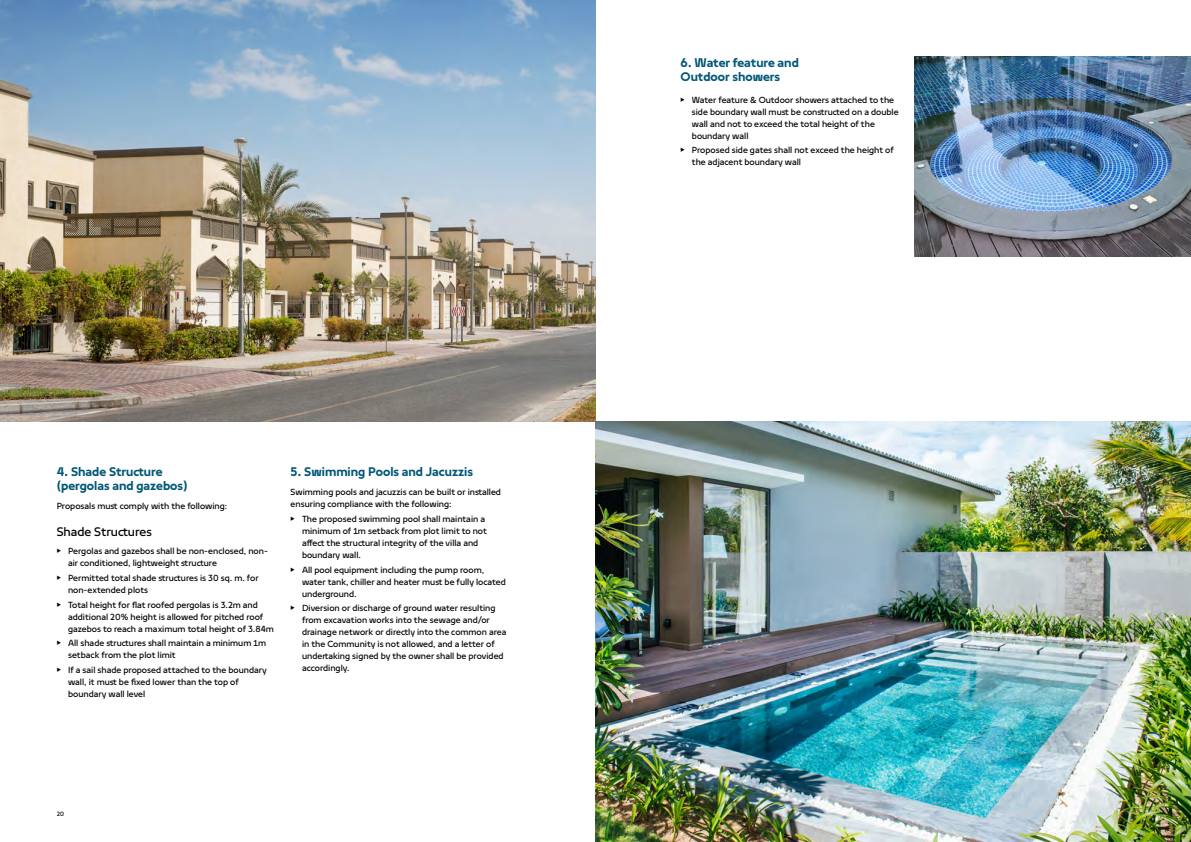
<style>
.page{position:relative;width:1191px;height:842px;background:#fff}
.page>*{position:absolute;margin:0;border:0;box-sizing:border-box;transform-origin:0 0}
.t1{font:700 14px/14px "Nakheel Text";color:#005776}
.t2{font:14px "Nakheel Text";color:#000}
.t3{font:10px/12px "Nakheel Text";color:#000}
.t4{font:7px "Nakheel Text";color:#000}
</style>
<div class="page">
<img style="left:0;top:0;width:595px;height:421px">
<img style="left:595px;top:421px;width:596px;height:421px">
<img style="left:914px;top:57px;width:277px;height:200px">
<h1 class="t1" style="left:57px;top:464px;width:132px">4. Shade Structure (pergolas and gazebos)</h1>
<p class="t3" style="left:57px;top:499px;width:172px">Proposals must comply with the following:</p>
<h1 class="t2" style="left:57px;top:522px;width:97px">Shade Structures</h1>
<p class="t3" style="left:68px;top:545px;width:201px;text-indent:-11px">▶ Pergolas and gazebos shall be non-enclosed, non&shy;air conditioned, lightweight structure</p>
<p class="t3" style="left:68px;top:571px;width:192px;text-indent:-11px">▶ Permitted total shade structures is 30 sq. m. for non-extended plots</p>
<p class="t3" style="left:68px;top:598px;width:207px;text-indent:-11px">▶ Total height for flat roofed pergolas is 3.2m and additional 20% height is allowed for pitched roof gazebos to reach a maximum total height of 3.84m</p>
<p class="t3" style="left:68px;top:637px;width:200px;text-indent:-11px">▶ All shade structures shall maintain a minimum 1m setback from the plot limit</p>
<p class="t3" style="left:68px;top:664px;width:200px;text-indent:-11px">▶ If a sail shade proposed attached to the boundary wall, it must be fixed lower than the top of boundary wall level</p>
<h1 class="t1" style="left:291px;top:464px;width:184px">5. Swimming Pools and Jacuzzis</h1>
<p class="t3" style="left:291px;top:485px;width:212px">Swimming pools and jacuzzis can be built or installed ensuring compliance with the following:</p>
<p class="t3" style="left:302px;top:512px;width:186px;text-indent:-11px">▶ The proposed swimming pool shall maintain a minimum of 1m setback from plot limit to not affect the structural integrity of the villa and boundary wall.</p>
<p class="t3" style="left:302px;top:563px;width:205px;text-indent:-11px">▶ All pool equipment including the pump room, water tank, chiller and heater must be fully located underground.</p>
<p class="t3" style="left:302px;top:602px;width:206px;text-indent:-11px">▶ Diversion or discharge of ground water resulting from excavation works into the sewage and/or drainage network or directly into the common area in the Community is not allowed, and a letter of undertaking signed by the owner shall be provided accordingly.</p>
<p class="t4" style="left:57px;top:809px;width:9px">20</p>
<h1 class="t1" style="left:680px;top:55px;width:120px">6. Water feature and<br>Outdoor showers</h1>
<p class="t3" style="left:692px;top:93px;width:208px;text-indent:-11px">▶ Water feature &amp; Outdoor showers attached to the side boundary wall must be constructed on a double wall and not to exceed the total height of the boundary wall</p>
<p class="t3" style="left:692px;top:144px;width:203px;text-indent:-11px">▶ Proposed side gates shall not exceed the height of the adjacent boundary wall</p>
</div>
